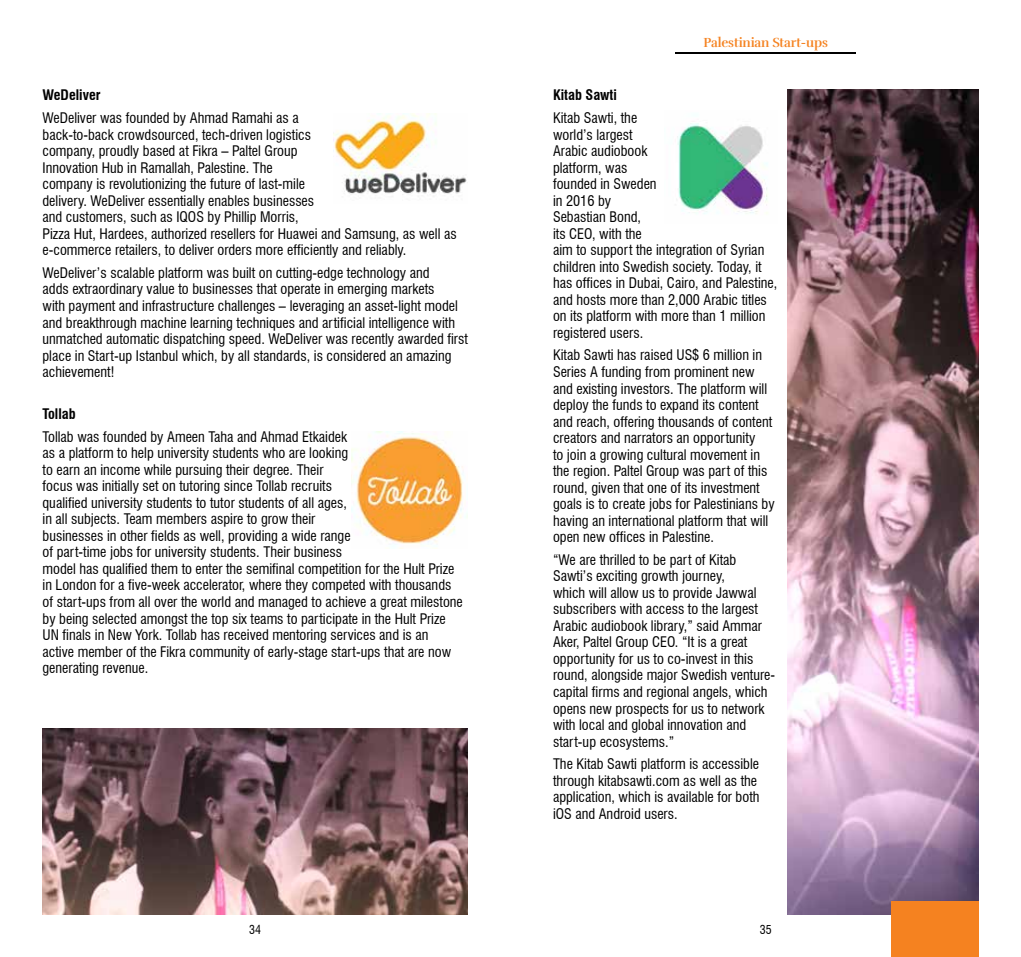
<style>
.page{position:relative;width:1021px;height:957px;background:#fff}
.page>*{position:absolute;margin:0;border:0;box-sizing:border-box;transform-origin:0 0}
.t1{font:condensed 14.25px/16.5px "Swiss 721 BT";color:#000}
.t2{font:700 condensed 14.25px "Swiss 721 BT";color:#000}
.t3{font:700 13.5px "Rufina";letter-spacing:-.01em;color:#f58220;scale:.96 1}
.t4{font:condensed 12px "Swiss 721 BT";color:#000}
</style>
<div class="page">
<img style="left:787px;top:89px;width:191px;height:825px">
<img style="left:351px;top:432px;width:117px;height:117px">
<img style="left:677px;top:123px;width:91px;height:91px">
<div style="left:890px;top:901px;width:88px;height:56px;background:#f58220"></div>
<img style="left:333px;top:114px;width:134px;height:83px">
<img style="left:43px;top:728px;width:425px;height:186px">
<hr style="left:675px;top:52px;width:181px;height:1px;background:#000">
<p class="t2" style="left:43px;top:86px;width:60px">WeDeliver</p>
<p class="t1" style="left:43px;top:110px;width:415px">WeDeliver was founded by Ahmad Ramahi as a<br>back-to-back crowdsourced, tech-driven logistics<br>company, proudly based at Fikra – Paltel Group<br>Innovation Hub in Ramallah, Palestine. The<br>company is revolutionizing the future of last-mile<br>delivery. WeDeliver essentially enables businesses<br>and customers, such as IQOS by Phillip Morris,<br>Pizza Hut, Hardees, authorized resellers for Huawei and Samsung, as well as e-commerce retailers, to deliver orders more efficiently and reliably.</p>
<p class="t1" style="left:43px;top:264px;width:427px">WeDeliver’s scalable platform was built on cutting-edge technology and<br>adds extraordinary value to businesses that operate in emerging markets<br>with payment and infrastructure challenges – leveraging an asset-light model and breakthrough machine learning techniques and artificial intelligence with unmatched automatic dispatching speed. WeDeliver was recently awarded first place in Start-up Istanbul which, by all standards, is considered an amazing achievement!</p>
<p class="t2" style="left:43px;top:405px;width:35px">Tollab</p>
<p class="t1" style="left:43px;top:428px;width:422px">Tollab was founded by Ameen Taha and Ahmad Etkaidek<br>as a platform to help university students who are looking<br>to earn an income while pursuing their degree. Their<br>focus was initially set on tutoring since Tollab recruits<br>qualified university students to tutor students of all ages,<br>in all subjects. Team members aspire to grow their<br>businesses in other fields as well, providing a wide range<br>of part-time jobs for university students. Their business<br>model has qualified them to enter the semifinal competition for the Hult Prize in London for a five-week accelerator, where they competed with thousands of start-ups from all over the world and managed to achieve a great milestone by being selected amongst the top six teams to participate in the Hult Prize UN finals in New York. Tollab has received mentoring services and is an active member of the Fikra community of early-stage start-ups that are now generating revenue.</p>
<p class="t3" style="left:703px;top:34px;width:131px">Palestinian Start-ups</p>
<p class="t2" style="left:553px;top:86px;width:65px">Kitab Sawti</p>
<p class="t1" style="left:553px;top:110px;width:226px">Kitab Sawti, the<br>world’s largest<br>Arabic audiobook<br>platform, was<br>founded in Sweden<br>in 2016 by<br>Sebastian Bond,<br>its CEO, with the<br>aim to support the integration of Syrian children into Swedish society. Today, it has offices in Dubai, Cairo, and Palestine, and hosts more than 2,000 Arabic titles on its platform with more than 1 million registered users.</p>
<p class="t1" style="left:553px;top:347px;width:223px">Kitab Sawti has raised US$ 6 million in Series A funding from prominent new and existing investors. The platform will deploy the funds to expand its content and reach, offering thousands of content creators and narrators an opportunity<br>to join a growing cultural movement in the region. Paltel Group was part of this round, given that one of its investment goals is to create jobs for Palestinians by having an international platform that will open new offices in Palestine.</p>
<p class="t1" style="left:553px;top:551px;width:224px">“We are thrilled to be part of Kitab Sawti’s exciting growth journey,<br>which will allow us to provide Jawwal subscribers with access to the largest Arabic audiobook library,” said Ammar Aker, Paltel Group CEO. “It is a great opportunity for us to co-invest in this round, alongside major Swedish venture&shy;capital firms and regional angels, which opens new prospects for us to network with local and global innovation and start-up ecosystems.”</p>
<p class="t1" style="left:553px;top:756px;width:208px">The Kitab Sawti platform is accessible through kitabsawti.com as well as the application, which is available for both iOS and Android users.</p>
<p class="t4" style="left:249px;top:922px;width:13px">34</p>
<p class="t4" style="left:759px;top:922px;width:13px">35</p>
</div>
